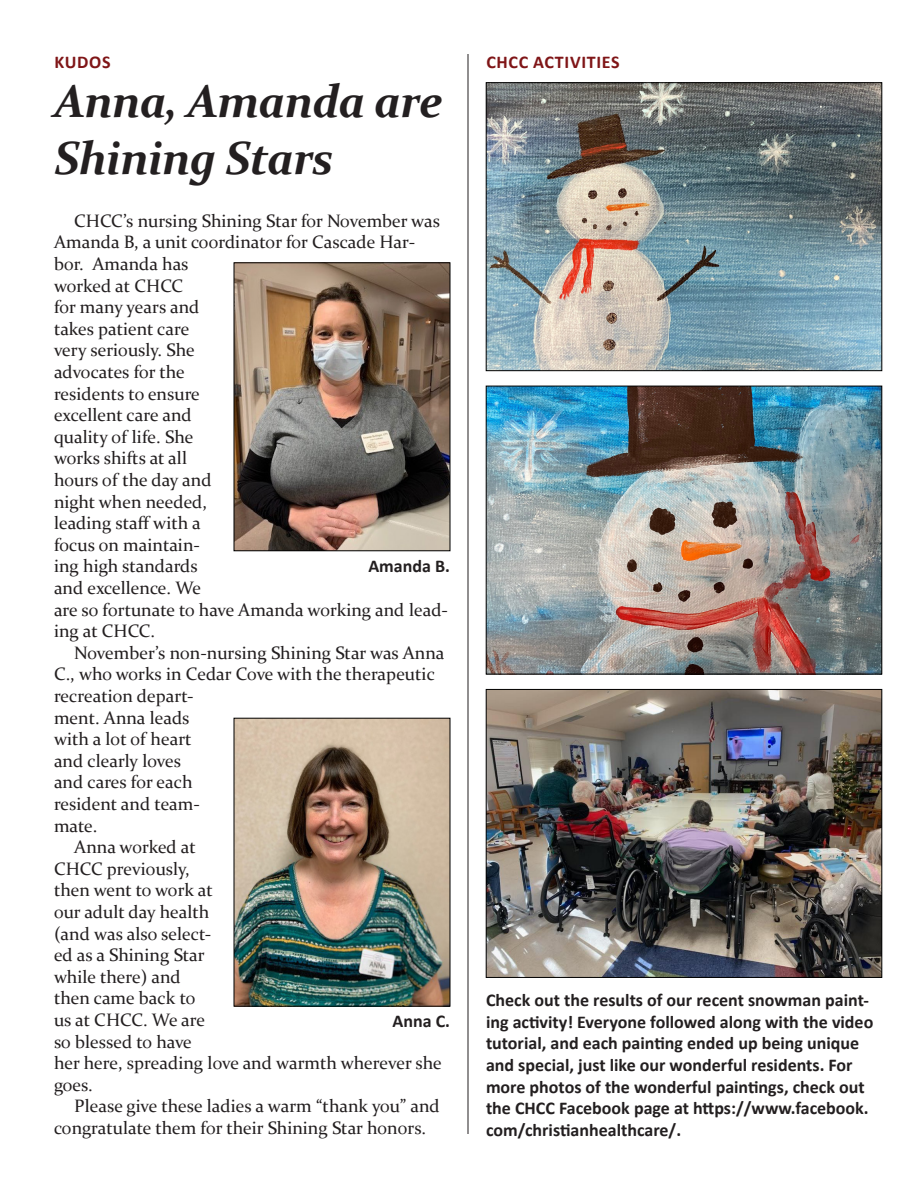
<style>
.page{position:relative;width:918px;height:1188px;background:#fff}
.page>*{position:absolute;margin:0;border:0;box-sizing:border-box;transform-origin:0 0}
.t1{font:italic 700 46.5px/57px "Constantia";letter-spacing:-.02em;color:#231f20}
.t2{font:18px/21.6px "Constantia";color:#231f20}
.t3{font:700 18px/21.6px "Calibri";color:#231f20}
.t4{font:700 18px "Calibri";letter-spacing:.04em;color:#7f1517}
</style>
<div class="page">
<img style="left:236px;top:265px;width:212px;height:284px">
<div style="left:234px;top:263px;width:216px;height:288px;border:1px solid #000"></div>
<img style="left:488px;top:84px;width:392px;height:285px">
<div style="left:486px;top:82px;width:396px;height:289px;border:1px solid #000"></div>
<img style="left:488px;top:388px;width:392px;height:284px">
<div style="left:486px;top:386px;width:396px;height:288px;border:1px solid #000"></div>
<img style="left:488px;top:691px;width:392px;height:285px">
<div style="left:486px;top:689px;width:396px;height:289px;border:1px solid #000"></div>
<img style="left:236px;top:720px;width:212px;height:284px">
<hr style="left:468px;top:54px;width:1px;height:1080px;background:#231f20">
<p class="t4" style="left:54px;top:49px;width:58px">KUDOS</p>
<p class="t4" style="left:486px;top:49px;width:135px">CHCC ACTIVITIES</p>
<p class="t1" style="left:54px;top:71px;width:391px">Anna, Amanda are<br>Shining Stars</p>
<p class="t2" style="left:54px;top:209px;width:396px;text-indent:20px">CHCC’s nursing Shining Star for November was<br>Amanda B, a unit coordinator for Cascade Har&shy;bor. Amanda has<br>worked at CHCC<br>for many years and<br>takes patient care<br>very seriously. She<br>advocates for the<br>residents to ensure<br>excellent care and<br>quality of life. She<br>works shifts at all<br>hours of the day and<br>night when needed,<br>leading staff with a<br>focus on maintain-<br>ing high standards<br>and excellence. We<br>are so fortunate to have Amanda working and lead&shy;ing at CHCC.</p>
<p class="t2" style="left:54px;top:641px;width:392px;text-indent:20px">November’s non-nursing Shining Star was Anna<br>C., who works in Cedar Cove with the therapeutic recreation depart-<br>ment. Anna leads<br>with a lot of heart<br>and clearly loves<br>and cares for each<br>resident and team-<br>mate.</p>
<p class="t2" style="left:54px;top:835px;width:389px;text-indent:20px">Anna worked at<br>CHCC previously,<br>then went to work at<br>our adult day health<br>(and was also select-<br>ed as a Shining Star<br>while there) and<br>then came back to<br>us at CHCC. We are<br>so blessed to have<br>her here, spreading love and warmth wherever she goes.</p>
<p class="t2" style="left:54px;top:1095px;width:387px;text-indent:20px">Please give these ladies a warm “thank you” and congratulate them for their Shining Star honors.</p>
<p class="t3" style="left:368px;top:555px;width:83px">Amanda B.</p>
<p class="t3" style="left:392px;top:1010px;width:59px">Anna C.</p>
<p class="t3" style="left:486px;top:989px;width:389px">Check out the results of our recent snowman paint&shy;ing activity! Everyone followed along with the video tutorial, and each painting ended up being unique and special, just like our wonderful residents. For more photos of the wonderful paintings, check out the CHCC Facebook page at https://www.facebook. com/christianhealthcare/.</p>
</div>
